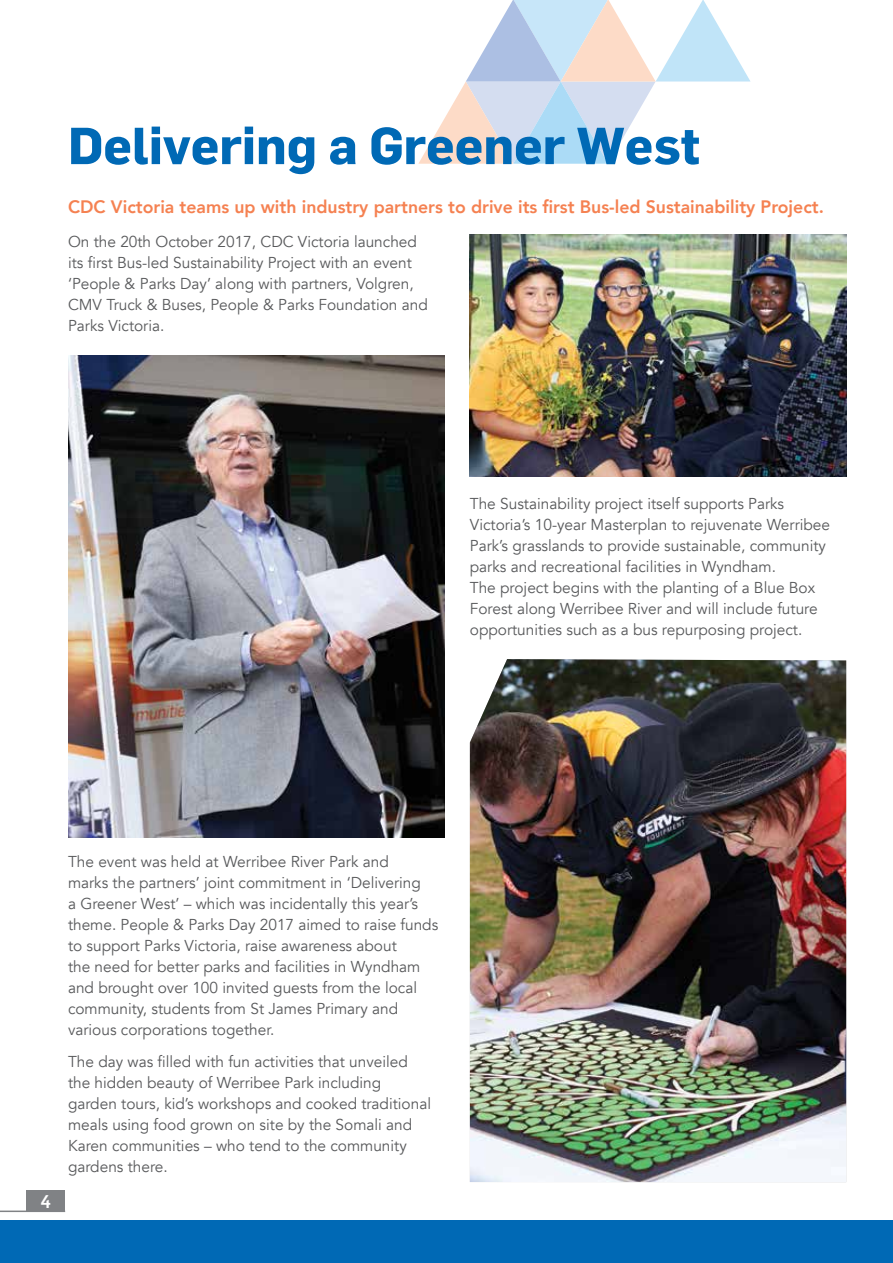
<style>
.page{position:relative;width:893px;height:1263px;background:#fff}
.page>*{position:absolute;margin:0;border:0;box-sizing:border-box;transform-origin:0 0}
.t1{font:700 51px "Flama";color:#0069b5}
.t2{font:800 18px "Avenir";color:#f58151}
.t3{font:500 18px "Flama";color:#fff}
.t4{font:15.75px/21px "Avenir";color:#58595b}
</style>
<div class="page">
<svg style="left:418px;top:0;width:332px;height:164px"></svg>
<img style="left:470px;top:659px;width:376px;height:523px">
<img style="left:68px;top:356px;width:377px;height:482px">
<img style="left:470px;top:235px;width:376px;height:242px">
<div style="left:0;top:1220px;width:893px;height:43px;background:#0069b5"></div>
<div style="left:27px;top:1191px;width:38px;height:20px;background:#808285"></div>
<hr style="left:0;top:1210px;width:65px;height:2px;background:#808285">
<h1 class="t1" style="left:68px;top:109px;width:633px">Delivering a Greener West</h1>
<p class="t2" style="left:68px;top:193px;width:757px">CDC Victoria teams up with industry partners to drive its first Bus-led Sustainability Project.</p>
<p class="t4" style="left:68px;top:232px;width:361px">On the 20th October 2017, CDC Victoria launched its first Bus-led Sustainability Project with an event ‘People &amp; Parks Day’ along with partners, Volgren, CMV Truck &amp; Buses, People &amp; Parks Foundation and Parks Victoria.</p>
<p class="t4" style="left:470px;top:494px;width:362px">The Sustainability project itself supports Parks Victoria’s 10-year Masterplan to rejuvenate Werribee Park’s grasslands to provide sustainable, community parks and recreational facilities in Wyndham.<br>The project begins with the planting of a Blue Box Forest along Werribee River and will include future opportunities such as a bus repurposing project.</p>
<p class="t3" style="left:41px;top:1188px;width:12px">4</p>
<p class="t4" style="left:68px;top:851px;width:372px">The event was held at Werribee River Park and<br>marks the partners’ joint commitment in ‘Delivering<br>a Greener West’ – which was incidentally this year’s theme. People &amp; Parks Day 2017 aimed to raise funds to support Parks Victoria, raise awareness about<br>the need for better parks and facilities in Wyndham and brought over 100 invited guests from the local community, students from St James Primary and various corporations together.</p>
<p class="t4" style="left:68px;top:1051px;width:365px">The day was filled with fun activities that unveiled the hidden beauty of Werribee Park including garden tours, kid’s workshops and cooked traditional meals using food grown on site by the Somali and Karen communities – who tend to the community gardens there.</p>
</div>
